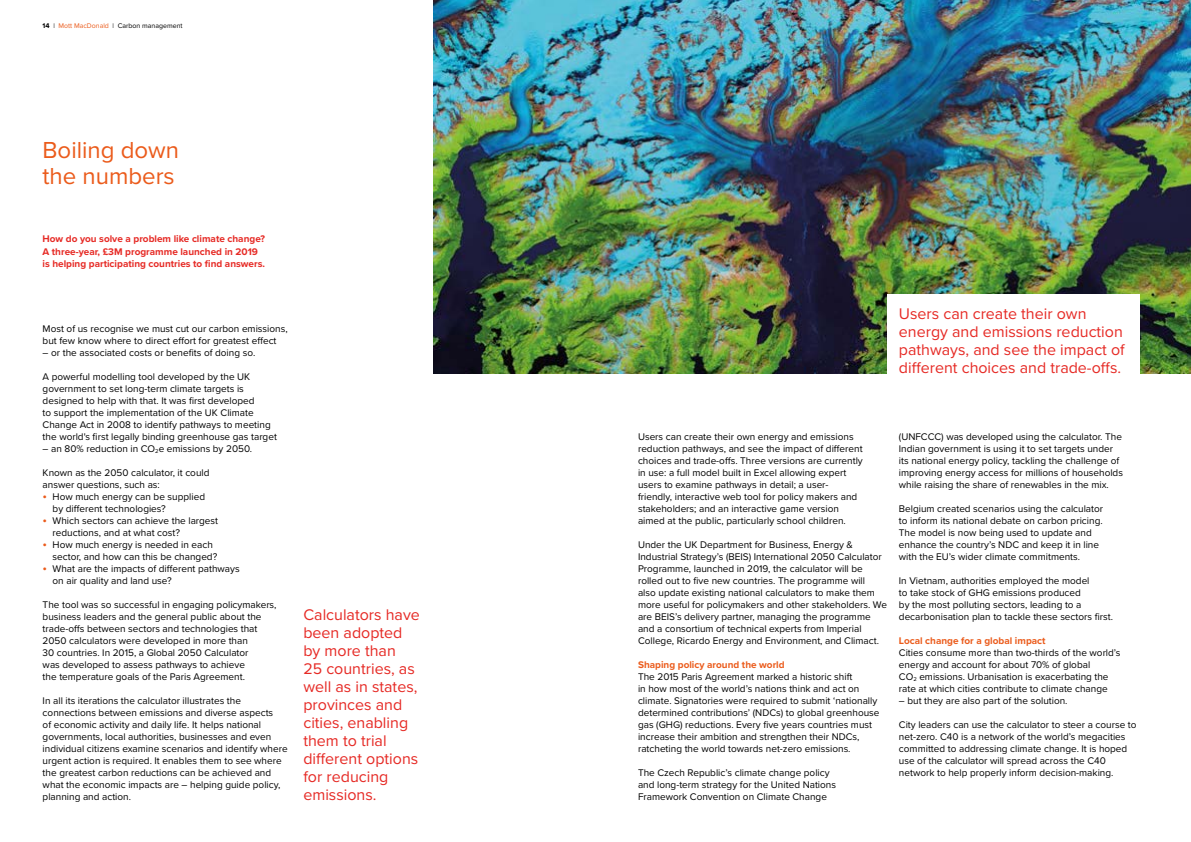
<style>
.page{position:relative;width:1191px;height:842px;background:#fff}
.page>*{position:absolute;margin:0;border:0;box-sizing:border-box;transform-origin:0 0}
.t1{font:24px/26px "Proxima Nova";color:#eb5b1b}
.t2{font:16px/18px "Proxima Nova";color:#e62a25}
.t3{font:10px/12px "Proxima Nova";color:#000}
.t4{font:700 10px/12px "Proxima Nova";color:#e62a25}
.t5{font:700 10px "Proxima Nova";color:#eb5b1b}
.t6{font:7px "Proxima Nova";color:#000}
.s1{font-weight:700}
.s2{font-weight:300}
.s3{color:#eb5b1b}
.s4{font-size:13px;color:#eb5b1b}
</style>
<div class="page">
<img style="left:434px;top:0;width:757px;height:373px">
<div style="left:887px;top:295px;width:253px;height:99px;background:#fff"></div>
<p class="t6" style="left:43px;top:20px;width:141px"><span class="s1">14</span> <span class="s2">I</span> <span class="s3">Mott MacDonald</span> <span class="s2">I</span> Carbon management</p>
<h1 class="t1" style="left:43px;top:135px;width:138px">Boiling down the numbers</h1>
<p class="t4" style="left:43px;top:233px;width:224px">How do you solve a problem like climate change?<br>A three-year, £3M programme launched in 2019 is helping participating countries to find answers.</p>
<p class="t3" style="left:43px;top:322px;width:246px">Most of us recognise we must cut our carbon emissions, but few know where to direct effort for greatest effect</p>
<p class="t3" style="left:43px;top:346px;width:214px">– or the associated costs or benefits of doing so.</p>
<p class="t3" style="left:43px;top:370px;width:236px">A powerful modelling tool developed by the UK government to set long-term climate targets is designed to help with that. It was first developed<br>to support the implementation of the UK Climate Change Act in 2008 to identify pathways to meeting the world's first legally binding greenhouse gas target</p>
<p class="t3" style="left:43px;top:442px;width:211px">– an 80% reduction in CO<sub>2</sub>e emissions by 2050.</p>
<p class="t3" style="left:43px;top:466px;width:168px">Known as the 2050 calculator, it could answer questions, such as:</p>
<p class="t3" style="left:53px;top:490px;width:154px;text-indent:-10px"><span class="s4">•</span> How much energy can be supplied by different technologies?</p>
<p class="t3" style="left:53px;top:514px;width:167px;text-indent:-10px"><span class="s4">•</span> Which sectors can achieve the largest reductions, and at what cost?</p>
<p class="t3" style="left:53px;top:538px;width:166px;text-indent:-10px"><span class="s4">•</span> How much energy is needed in each sector, and how can this be changed?</p>
<p class="t3" style="left:53px;top:562px;width:189px;text-indent:-10px"><span class="s4">•</span> What are the impacts of different pathways on air quality and land use?</p>
<p class="t3" style="left:43px;top:598px;width:235px">The tool was so successful in engaging policymakers, business leaders and the general public about the trade-offs between sectors and technologies that 2050 calculators were developed in more than<br>30 countries. In 2015, a Global 2050 Calculator<br>was developed to assess pathways to achieve<br>the temperature goals of the Paris Agreement.</p>
<p class="t3" style="left:43px;top:694px;width:246px">In all its iterations the calculator illustrates the connections between emissions and diverse aspects<br>of economic activity and daily life. It helps national governments, local authorities, businesses and even individual citizens examine scenarios and identify where urgent action is required. It enables them to see where the greatest carbon reductions can be achieved and what the economic impacts are – helping guide policy, planning and action.</p>
<h2 class="t2" style="left:303px;top:605px;width:118px">Calculators have been adopted by more than<br>25 countries, as well as in states, provinces and cities, enabling them to trial different options for reducing emissions.</h2>
<h2 class="t2" style="left:899px;top:304px;width:227px">Users can create their own energy and emissions reduction pathways, and see the impact of different choices and trade-offs.</h2>
<p class="t3" style="left:638px;top:430px;width:226px">Users can create their own energy and emissions reduction pathways, and see the impact of different choices and trade-offs. Three versions are currently in use: a full model built in Excel allowing expert users to examine pathways in detail; a user&shy;friendly, interactive web tool for policy makers and stakeholders; and an interactive game version aimed at the public, particularly school children.</p>
<p class="t3" style="left:638px;top:538px;width:250px">Under the UK Department for Business, Energy &amp; Industrial Strategy’s (BEIS) International 2050 Calculator Programme, launched in 2019, the calculator will be rolled out to five new countries. The programme will<br>also update existing national calculators to make them more useful for policymakers and other stakeholders. We are BEIS’s delivery partner, managing the programme and a consortium of technical experts from Imperial College, Ricardo Energy and Environment, and Climact.</p>
<p class="t5" style="left:638px;top:657px;width:148px">Shaping policy around the world</p>
<p class="t3" style="left:638px;top:670px;width:243px">The 2015 Paris Agreement marked a historic shift<br>in how most of the world’s nations think and act on climate. Signatories were required to submit ‘nationally determined contributions’ (NDCs) to global greenhouse gas (GHG) reductions. Every five years countries must increase their ambition and strengthen their NDCs, ratcheting the world towards net-zero emissions.</p>
<p class="t3" style="left:638px;top:766px;width:199px">The Czech Republic’s climate change policy and long-term strategy for the United Nations<br>Framework Convention on Climate Change</p>
<p class="t3" style="left:899px;top:430px;width:226px">(UNFCCC) was developed using the calculator. The Indian government is using it to set targets under its national energy policy, tackling the challenge of improving energy access for millions of households while raising the share of renewables in the mix.</p>
<p class="t3" style="left:899px;top:502px;width:206px">Belgium created scenarios using the calculator to inform its national debate on carbon pricing.<br>The model is now being used to update and enhance the country’s NDC and keep it in line with the EU’s wider climate commitments.</p>
<p class="t3" style="left:899px;top:574px;width:216px">In Vietnam, authorities employed the model<br>to take stock of GHG emissions produced<br>by the most polluting sectors, leading to a decarbonisation plan to tackle these sectors first.</p>
<p class="t5" style="left:899px;top:633px;width:148px">Local change for a global impact</p>
<p class="t3" style="left:899px;top:646px;width:223px">Cities consume more than two-thirds of the world’s energy and account for about 70% of global<br>CO<sub>2</sub> emissions. Urbanisation is exacerbating the rate at which cities contribute to climate change</p>
<p class="t3" style="left:899px;top:694px;width:170px">– but they are also part of the solution.</p>
<p class="t3" style="left:899px;top:718px;width:239px">City leaders can use the calculator to steer a course to net-zero. C40 is a network of the world’s megacities committed to addressing climate change. It is hoped use of the calculator will spread across the C40 network to help properly inform decision-making.</p>
</div>
